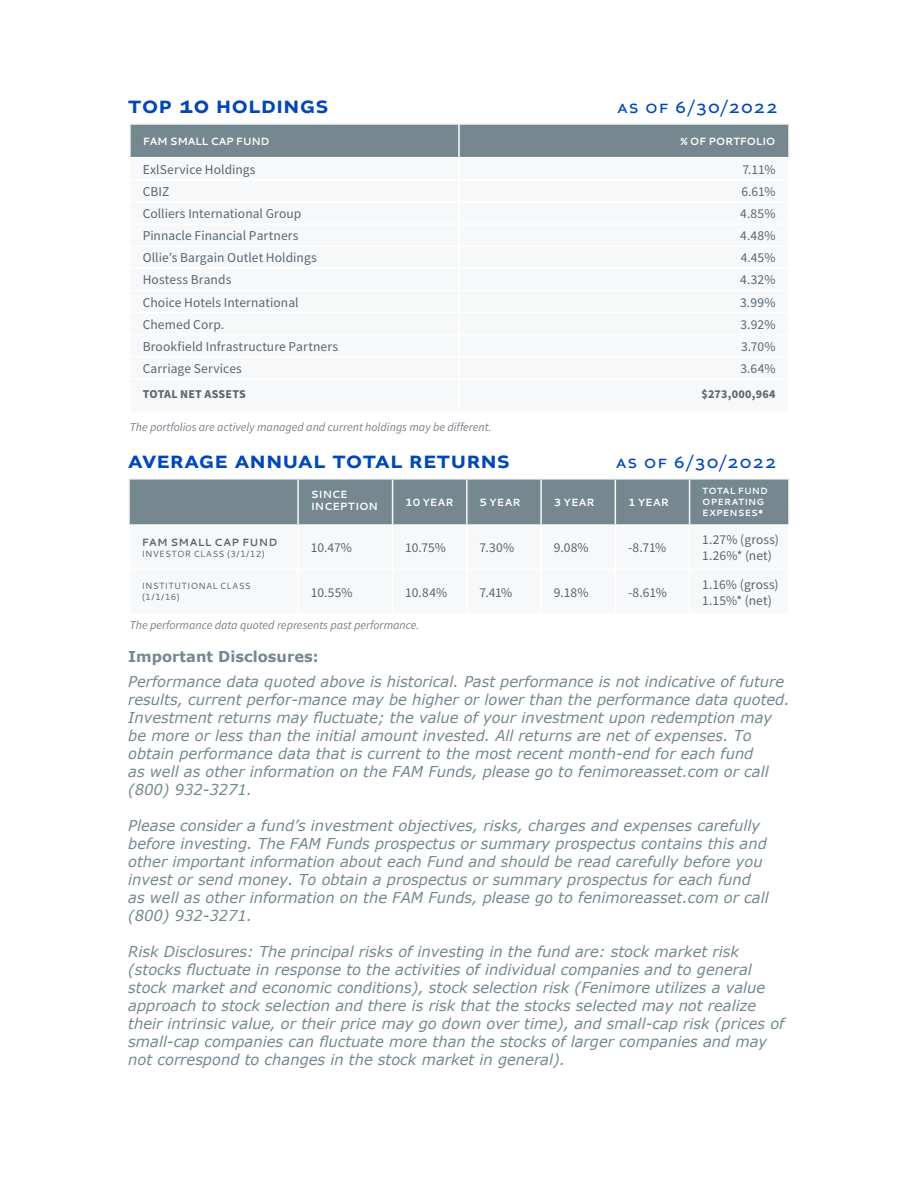
<style>
.page{position:relative;width:918px;height:1188px;background:#fff}
.page>*{position:absolute;margin:0;border:0;box-sizing:border-box;transform-origin:0 0}
.t1{font:500 24px "Altivo";letter-spacing:.025em;color:#0047ba}
.t2{font:18px "Altivo";letter-spacing:.075em;color:#0047ba}
.t3{font:italic 15px/18px "Verdana";color:#75888f}
.t4{font:700 15px "Verdana";color:#75888f}
.Table{font:13.5px/16.2px "Source Sans Pro";letter-spacing:.005em;color:#5a6670}
.t5{font:italic 12px "Source Sans Variable";color:#7b808a}
.Table-2{font:700 12px "Source Sans Pro";letter-spacing:.02em;color:#5a6670}
.Table-3{font:700 10.5px/12px "Cantarell";letter-spacing:-.01em;color:#fff}
.Table-4{font:700 10.5px "Cantarell";letter-spacing:-.03em;color:#fff}
.Table-5{font:700 10.5px "Cantarell";letter-spacing:.03em;color:#5a6670}
.Table-6{font:9px/10.8px "Cantarell";letter-spacing:.035em;color:#5a6670}
.Table-7{font:700 9px/10.8px "Cantarell";letter-spacing:.025em;color:#fff}
</style>
<div class="page">
<div style="left:131px;top:125px;width:657px;height:32px;background:#75888f"></div>
<hr style="left:129px;top:125px;width:2px;height:32px;background:#f6f8f9">
<hr style="left:129px;top:123px;width:330px;height:2px;background:#f6f8f9">
<hr style="left:459px;top:123px;width:331px;height:2px;background:#f6f8f9">
<hr style="left:788px;top:125px;width:2px;height:32px;background:#f6f8f9">
<hr style="left:458px;top:125px;width:2px;height:32px;background:#fff">
<div style="left:130px;top:480px;width:658px;height:44px;background:#75888f"></div>
<hr style="left:128px;top:480px;width:2px;height:44px;background:#f6f8f9">
<hr style="left:128px;top:478px;width:170px;height:2px;background:#f6f8f9">
<hr style="left:297px;top:480px;width:2px;height:44px;background:#f6f8f9">
<hr style="left:298px;top:478px;width:95px;height:2px;background:#f6f8f9">
<hr style="left:392px;top:480px;width:1px;height:44px;background:#f6f8f9">
<hr style="left:393px;top:478px;width:74px;height:2px;background:#f6f8f9">
<hr style="left:466px;top:480px;width:2px;height:44px;background:#f6f8f9">
<hr style="left:467px;top:478px;width:74px;height:2px;background:#f6f8f9">
<hr style="left:540px;top:480px;width:2px;height:44px;background:#f6f8f9">
<hr style="left:541px;top:478px;width:74px;height:2px;background:#f6f8f9">
<hr style="left:615px;top:480px;width:1px;height:44px;background:#f6f8f9">
<hr style="left:615px;top:478px;width:75px;height:2px;background:#f6f8f9">
<hr style="left:689px;top:480px;width:1px;height:44px;background:#f6f8f9">
<hr style="left:690px;top:478px;width:100px;height:2px;background:#f6f8f9">
<hr style="left:788px;top:480px;width:2px;height:44px;background:#f6f8f9">
<p class="t1" style="left:128px;top:89px;width:202px">top 10 holdings</p>
<p class="t2" style="left:617px;top:95px;width:162px">as of 6/30/2022</p>
<p class="Table-4" style="left:143px;top:134px;width:128px">FAM SMALL CAP FUND</p>
<p class="Table-4" style="left:680px;top:134px;width:97px">% OF PORTFOLIO</p>
<p class="Table" style="left:143px;top:161px;width:114px">ExlService Holdings</p>
<p class="Table" style="left:742px;top:161px;width:35px">7.11%</p>
<p class="Table" style="left:143px;top:183px;width:28px">CBIZ</p>
<p class="Table" style="left:741px;top:183px;width:36px">6.61%</p>
<p class="Table" style="left:143px;top:205px;width:160px">Colliers International Group</p>
<p class="Table" style="left:740px;top:205px;width:37px">4.85%</p>
<p class="Table" style="left:143px;top:228px;width:157px">Pinnacle Financial Partners</p>
<p class="Table" style="left:740px;top:228px;width:37px">4.48%</p>
<p class="Table" style="left:143px;top:250px;width:176px">Ollie’s Bargain Outlet Holdings</p>
<p class="Table" style="left:741px;top:250px;width:36px">4.45%</p>
<p class="Table" style="left:143px;top:272px;width:90px">Hostess Brands</p>
<p class="Table" style="left:740px;top:272px;width:37px">4.32%</p>
<p class="Table" style="left:143px;top:294px;width:157px">Choice Hotels International</p>
<p class="Table" style="left:740px;top:294px;width:37px">3.99%</p>
<p class="Table" style="left:143px;top:316px;width:83px">Chemed Corp.</p>
<p class="Table" style="left:740px;top:316px;width:37px">3.92%</p>
<p class="Table" style="left:143px;top:338px;width:197px">Brookfield Infrastructure Partners</p>
<p class="Table" style="left:741px;top:338px;width:36px">3.70%</p>
<p class="Table" style="left:143px;top:360px;width:101px">Carriage Services</p>
<p class="Table" style="left:740px;top:360px;width:37px">3.64%</p>
<p class="Table-2" style="left:143px;top:386px;width:105px">TOTAL NET ASSETS</p>
<p class="Table-2" style="left:702px;top:386px;width:75px">$273,000,964</p>
<p class="t5" style="left:130px;top:419px;width:363px">The portfolios are actively managed and current holdings may be different.</p>
<p class="t1" style="left:128px;top:444px;width:383px">average annual total returns</p>
<p class="t2" style="left:616px;top:450px;width:162px">as of 6/30/2022</p>
<p class="Table-5" style="left:142px;top:535px;width:137px">FAM SMALL CAP FUND</p>
<p class="Table-6" style="left:142px;top:548px;width:125px">INVESTOR CLASS (3/1/12)</p>
<p class="Table-3" style="left:311px;top:488px;width:69px">SINCE<br>INCEPTION</p>
<p class="Table-3" style="left:405px;top:496px;width:50px">10 YEAR</p>
<p class="Table-3" style="left:480px;top:496px;width:43px">5 YEAR</p>
<p class="Table-3" style="left:554px;top:496px;width:43px">3 YEAR</p>
<p class="Table-3" style="left:628px;top:496px;width:43px">1 YEAR</p>
<p class="Table-7" style="left:702px;top:486px;width:67px">TOTAL FUND<br>OPERATING<br>EXPENSES*</p>
<p class="Table" style="left:311px;top:540px;width:43px">10.47%</p>
<p class="Table" style="left:405px;top:540px;width:42px">10.75%</p>
<p class="Table" style="left:480px;top:540px;width:36px">7.30%</p>
<p class="Table" style="left:554px;top:540px;width:36px">9.08%</p>
<p class="Table" style="left:628px;top:540px;width:40px">-8.71%</p>
<p class="Table" style="left:702px;top:532px;width:78px">1.27% (gross)<br>1.26%* (net)</p>
<p class="Table-6" style="left:142px;top:581px;width:111px">INSTITUTIONAL CLASS (1/1/16)</p>
<p class="Table" style="left:311px;top:584px;width:43px">10.55%</p>
<p class="Table" style="left:405px;top:584px;width:43px">10.84%</p>
<p class="Table" style="left:480px;top:584px;width:34px">7.41%</p>
<p class="Table" style="left:554px;top:584px;width:36px">9.18%</p>
<p class="Table" style="left:628px;top:584px;width:40px">-8.61%</p>
<p class="Table" style="left:702px;top:576px;width:78px">1.16% (gross)<br>1.15%* (net)</p>
<p class="t5" style="left:130px;top:617px;width:291px">The performance data quoted represents past performance.</p>
<p class="t4" style="left:128px;top:647px;width:192px">Important Disclosures:</p>
<p class="t3" style="left:128px;top:673px;width:663px">Performance data quoted above is historical. Past performance is not indicative of future results, current perfor-mance may be higher or lower than the performance data quoted.<br>Investment returns may fluctuate; the value of your investment upon redemption may be more or less than the initial amount invested. All returns are net of expenses. To obtain performance data that is current to the most recent month-end for each fund<br>as well as other information on the FAM Funds, please go to fenimoreasset.com or call (800) 932-3271.</p>
<p class="t3" style="left:128px;top:817px;width:642px">Please consider a fund’s investment objectives, risks, charges and expenses carefully before investing. The FAM Funds prospectus or summary prospectus contains this and other important information about each Fund and should be read carefully before you invest or send money. To obtain a prospectus or summary prospectus for each fund as well as other information on the FAM Funds, please go to fenimoreasset.com or call (800) 932-3271.</p>
<p class="t3" style="left:128px;top:943px;width:658px">Risk Disclosures: The principal risks of investing in the fund are: stock market risk (stocks fluctuate in response to the activities of individual companies and to general stock market and economic conditions), stock selection risk (Fenimore utilizes a value approach to stock selection and there is risk that the stocks selected may not realize their intrinsic value, or their price may go down over time), and small-cap risk (prices of small-cap companies can fluctuate more than the stocks of larger companies and may not correspond to changes in the stock market in general).</p>
</div>
